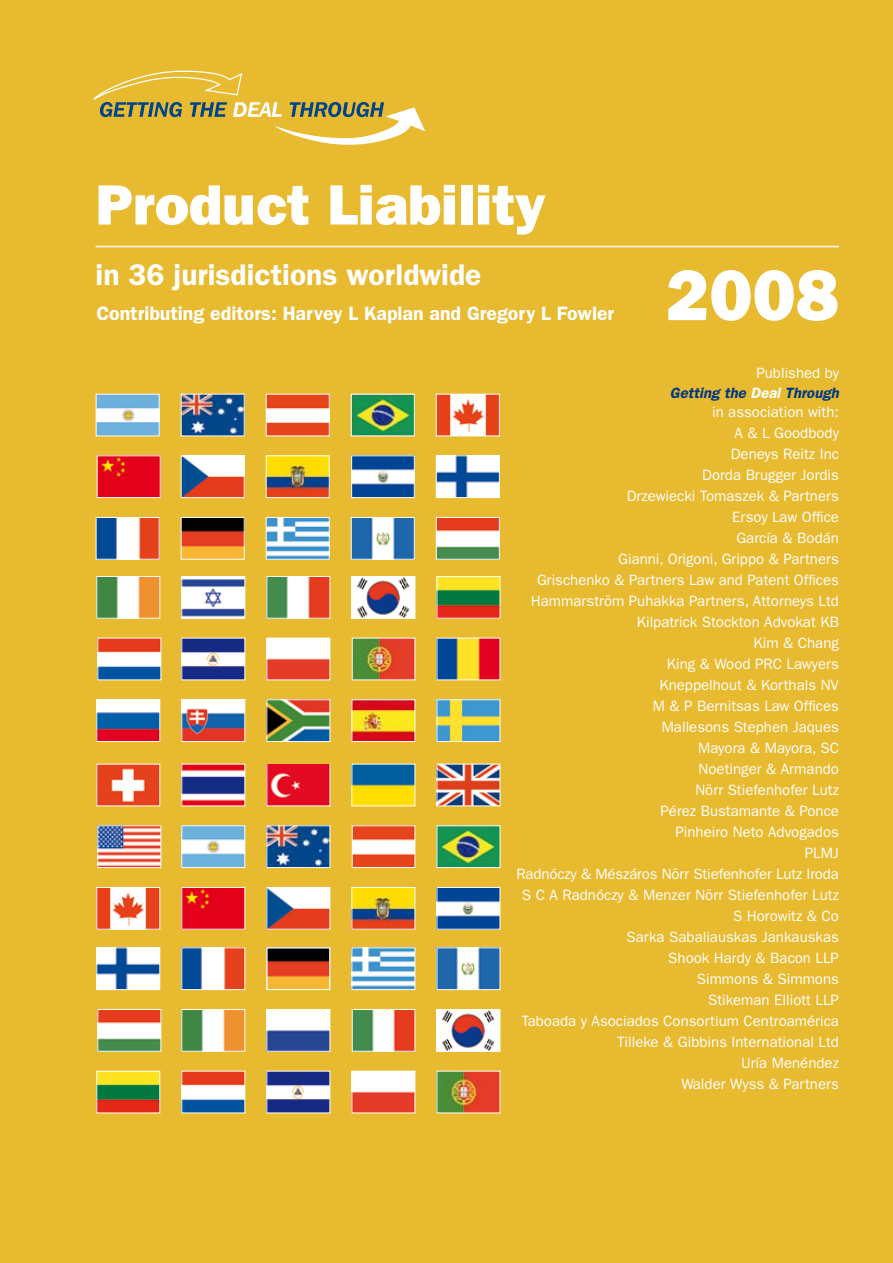
<style>
.page{position:relative;width:893px;height:1263px;background:#e8ba30}
.page>*{position:absolute;margin:0;border:0;box-sizing:border-box;transform-origin:0 0}
.t1{font:800 72px "Franklin Gothic";color:#fff}
.t2{font:800 57px "Franklin Gothic";color:#fff}
.t3{font:600 30px "Franklin Gothic";color:#fff}
.t4{font:600 19.5px "Franklin Gothic";color:#fff}
.t5{font:15px/21px "Franklin Gothic";color:#fff;text-align:right}
.s1{font-weight:600;font-style:italic;color:#003882}
.s2{font-weight:600;font-style:italic}
</style>
<div class="page">
<svg style="left:93px;top:71px;width:332px;height:74px"></svg>
<hr style="left:96px;top:246px;width:743px;height:1px;background:#fff">
<img style="left:438px;top:396px;width:60px;height:38px">
<div style="left:436px;top:394px;width:64px;height:42px;border:1px solid #fff"></div>
<img style="left:268px;top:396px;width:60px;height:38px">
<div style="left:266px;top:394px;width:64px;height:42px;border:1px solid #fff"></div>
<img style="left:438px;top:457px;width:60px;height:39px">
<div style="left:436px;top:455px;width:64px;height:43px;border:1px solid #fff"></div>
<img style="left:183px;top:457px;width:60px;height:39px">
<div style="left:181px;top:455px;width:64px;height:43px;border:1px solid #fff"></div>
<img style="left:353px;top:396px;width:60px;height:38px">
<div style="left:351px;top:394px;width:64px;height:42px;border:1px solid #fff"></div>
<img style="left:353px;top:457px;width:60px;height:39px">
<div style="left:351px;top:455px;width:64px;height:43px;border:1px solid #fff"></div>
<img style="left:98px;top:396px;width:60px;height:38px">
<div style="left:96px;top:394px;width:64px;height:42px;border:1px solid #fff"></div>
<img style="left:353px;top:519px;width:60px;height:39px">
<div style="left:351px;top:517px;width:64px;height:43px;border:1px solid #fff"></div>
<img style="left:183px;top:519px;width:60px;height:39px">
<div style="left:181px;top:517px;width:64px;height:43px;border:1px solid #fff"></div>
<img style="left:99px;top:457px;width:60px;height:39px">
<div style="left:97px;top:455px;width:64px;height:43px;border:1px solid #fff"></div>
<img style="left:268px;top:457px;width:60px;height:39px">
<div style="left:266px;top:455px;width:64px;height:43px;border:1px solid #fff"></div>
<img style="left:268px;top:519px;width:60px;height:39px">
<div style="left:266px;top:517px;width:64px;height:43px;border:1px solid #fff"></div>
<img style="left:438px;top:519px;width:60px;height:39px">
<div style="left:436px;top:517px;width:64px;height:43px;border:1px solid #fff"></div>
<img style="left:98px;top:519px;width:60px;height:39px">
<div style="left:96px;top:517px;width:64px;height:43px;border:1px solid #fff"></div>
<img style="left:183px;top:396px;width:60px;height:38px">
<img style="left:439px;top:578px;width:59px;height:39px">
<div style="left:437px;top:576px;width:63px;height:43px;border:1px solid #fff"></div>
<img style="left:268px;top:578px;width:60px;height:39px">
<div style="left:266px;top:576px;width:64px;height:43px;border:1px solid #fff"></div>
<img style="left:439px;top:640px;width:59px;height:38px">
<img style="left:183px;top:640px;width:60px;height:38px">
<img style="left:353px;top:578px;width:60px;height:39px">
<div style="left:351px;top:576px;width:64px;height:43px;border:1px solid #fff"></div>
<img style="left:354px;top:640px;width:59px;height:38px">
<img style="left:98px;top:578px;width:60px;height:39px">
<div style="left:96px;top:576px;width:64px;height:43px;border:1px solid #fff"></div>
<img style="left:353px;top:701px;width:60px;height:39px">
<div style="left:351px;top:699px;width:64px;height:43px;border:1px solid #fff"></div>
<img style="left:183px;top:701px;width:60px;height:39px">
<div style="left:181px;top:699px;width:64px;height:43px;border:1px solid #fff"></div>
<img style="left:99px;top:640px;width:60px;height:38px">
<div style="left:97px;top:638px;width:64px;height:42px;border:1px solid #fff"></div>
<img style="left:268px;top:640px;width:60px;height:38px">
<div style="left:266px;top:638px;width:64px;height:42px;border:1px solid #fff"></div>
<img style="left:268px;top:701px;width:60px;height:39px">
<div style="left:266px;top:699px;width:64px;height:43px;border:1px solid #fff"></div>
<img style="left:439px;top:701px;width:59px;height:39px">
<div style="left:437px;top:699px;width:63px;height:43px;border:1px solid #fff"></div>
<img style="left:98px;top:701px;width:60px;height:39px">
<div style="left:96px;top:699px;width:64px;height:43px;border:1px solid #fff"></div>
<img style="left:183px;top:578px;width:60px;height:39px">
<div style="left:181px;top:576px;width:64px;height:43px;border:1px solid #fff"></div>
<img style="left:439px;top:766px;width:59px;height:38px">
<div style="left:437px;top:764px;width:63px;height:42px;border:1px solid #fff"></div>
<img style="left:268px;top:766px;width:60px;height:38px">
<img style="left:439px;top:827px;width:59px;height:39px">
<div style="left:437px;top:825px;width:63px;height:43px;border:1px solid #fff"></div>
<img style="left:183px;top:827px;width:60px;height:39px">
<div style="left:181px;top:825px;width:64px;height:43px;border:1px solid #fff"></div>
<img style="left:353px;top:766px;width:60px;height:38px">
<img style="left:354px;top:827px;width:59px;height:39px">
<div style="left:352px;top:825px;width:63px;height:43px;border:1px solid #fff"></div>
<img style="left:98px;top:766px;width:60px;height:38px">
<img style="left:353px;top:889px;width:60px;height:38px">
<div style="left:351px;top:887px;width:64px;height:42px;border:1px solid #fff"></div>
<img style="left:183px;top:889px;width:60px;height:38px">
<div style="left:181px;top:887px;width:64px;height:42px;border:1px solid #fff"></div>
<img style="left:99px;top:827px;width:60px;height:39px">
<div style="left:97px;top:825px;width:64px;height:43px;border:1px solid #fff"></div>
<img style="left:268px;top:827px;width:60px;height:39px">
<div style="left:266px;top:825px;width:64px;height:43px;border:1px solid #fff"></div>
<img style="left:268px;top:889px;width:60px;height:38px">
<div style="left:266px;top:887px;width:64px;height:42px;border:1px solid #fff"></div>
<img style="left:439px;top:889px;width:59px;height:38px">
<div style="left:437px;top:887px;width:63px;height:42px;border:1px solid #fff"></div>
<img style="left:98px;top:889px;width:60px;height:38px">
<div style="left:96px;top:887px;width:64px;height:42px;border:1px solid #fff"></div>
<img style="left:183px;top:766px;width:60px;height:38px">
<img style="left:439px;top:949px;width:59px;height:39px">
<div style="left:437px;top:947px;width:63px;height:43px;border:1px solid #fff"></div>
<img style="left:269px;top:950px;width:59px;height:37px">
<div style="left:266px;top:947px;width:64px;height:43px;border:1px solid #fff"></div>
<img style="left:439px;top:1011px;width:59px;height:39px">
<div style="left:437px;top:1009px;width:63px;height:43px;border:1px solid #fff"></div>
<img style="left:183px;top:1011px;width:60px;height:39px">
<div style="left:181px;top:1009px;width:64px;height:43px;border:1px solid #fff"></div>
<img style="left:353px;top:949px;width:60px;height:39px">
<div style="left:351px;top:947px;width:64px;height:43px;border:1px solid #fff"></div>
<img style="left:354px;top:1011px;width:59px;height:39px">
<div style="left:352px;top:1009px;width:63px;height:43px;border:1px solid #fff"></div>
<img style="left:98px;top:949px;width:60px;height:39px">
<div style="left:96px;top:947px;width:64px;height:43px;border:1px solid #fff"></div>
<img style="left:353px;top:1073px;width:60px;height:38px">
<div style="left:351px;top:1071px;width:64px;height:42px;border:1px solid #fff"></div>
<img style="left:183px;top:1073px;width:60px;height:38px">
<div style="left:181px;top:1071px;width:64px;height:42px;border:1px solid #fff"></div>
<img style="left:99px;top:1011px;width:60px;height:39px">
<div style="left:97px;top:1009px;width:64px;height:43px;border:1px solid #fff"></div>
<img style="left:268px;top:1011px;width:60px;height:39px">
<div style="left:266px;top:1009px;width:64px;height:43px;border:1px solid #fff"></div>
<img style="left:268px;top:1073px;width:60px;height:38px">
<img style="left:439px;top:1073px;width:59px;height:38px">
<img style="left:98px;top:1073px;width:60px;height:38px">
<img style="left:183px;top:949px;width:60px;height:39px">
<div style="left:181px;top:947px;width:64px;height:43px;border:1px solid #fff"></div>
<h2 class="t2" style="left:96px;top:171px;width:452px">Product Liability</h2>
<h3 class="t3" style="left:96px;top:257px;width:387px">in 36 jurisdictions worldwide</h3>
<h3 class="t4" style="left:96px;top:302px;width:519px">Contributing editors: Harvey L Kaplan and Gregory L Fowler</h3>
<h1 class="t1" style="left:666px;top:253px;width:174px">2008</h1>
<p class="t5" style="left:670px;top:363px;width:171px;line-height:19.5px">Published by<br><span class="s1">Getting the</span> <span class="s2">Deal</span> <span class="s1">Through </span>in association with:</p>
<p class="t5" style="left:516px;top:423px;width:324px">A &amp; L Goodbody<br>Deneys Reitz Inc<br>Dorda Brugger Jordis<br>Drzewiecki Tomaszek &amp; Partners<br>Ersoy Law Office<br>García &amp; Bodán<br>Gianni, Origoni, Grippo &amp; Partners<br>Grischenko &amp; Partners Law and Patent Offices<br>Hammarström Puhakka Partners, Attorneys Ltd<br>Kilpatrick Stockton Advokat KB<br>Kim &amp; Chang<br>King &amp; Wood PRC Lawyers<br>Kneppelhout &amp; Korthals NV<br>M &amp; P Bernitsas Law Offices<br>Mallesons Stephen Jaques<br>Mayora &amp; Mayora, SC<br>Noetinger &amp; Armando<br>Nörr Stiefenhofer Lutz<br>Pérez Bustamante &amp; Ponce<br>Pinheiro Neto Advogados<br>PLMJ<br>Radnóczy &amp; Mészáros Nörr Stiefenhofer Lutz Iroda<br>S C A Radnóczy &amp; Menzer Nörr Stiefenhofer Lutz<br>S Horowitz &amp; Co<br>Sarka Sabaliauskas Jankauskas<br>Shook Hardy &amp; Bacon LLP<br>Simmons &amp; Simmons<br>Stikeman Elliott LLP<br>Taboada y Asociados Consortium Centroamérica<br>Tilleke &amp; Gibbins International Ltd<br>Uría Menéndez<br>Walder Wyss &amp; Partners</p>
</div>
